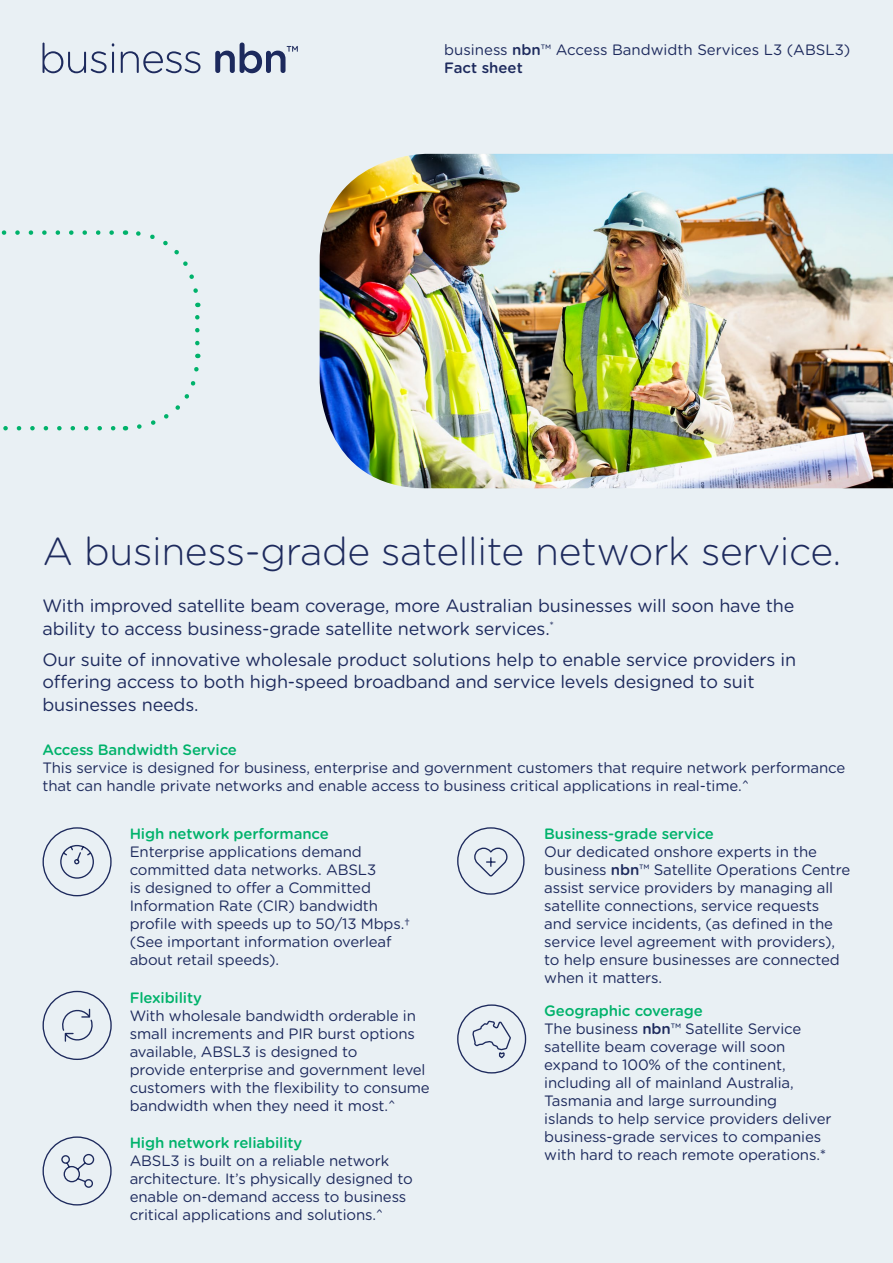
<style>
.page{position:relative;width:893px;height:1263px;background:#e9f0f4}
.page>*{position:absolute;margin:0;border:0;box-sizing:border-box;transform-origin:0 0}
.t1{font:300 39px "Gotham Rounded";letter-spacing:-.01em;color:#1d2a5d}
.t2{font:18px/22.5px "Gotham Rounded";letter-spacing:-.01em;color:#1d2a5d}
.t3{font:15px/18px "Gotham Rounded";letter-spacing:-.01em;color:#1d2a5d}
.t4{font:500 15px "Gotham Rounded";letter-spacing:-.01em;color:#00b26b}
.s1{font-weight:500}
.s2{font-weight:500;color:#00b26b}
</style>
<div class="page">
<svg style="left:43px;top:43px;width:255px;height:30px"></svg>
<img style="left:320px;top:154px;width:573px;height:334px">
<svg style="left:3px;top:426px;width:113px;height:4px"></svg>
<svg style="left:137px;top:354px;width:64px;height:75px"></svg>
<svg style="left:195px;top:303px;width:5px;height:40px"></svg>
<svg style="left:125px;top:230px;width:73px;height:63px"></svg>
<svg style="left:1px;top:230px;width:111px;height:5px"></svg>
<svg style="left:457px;top:827px;width:68px;height:68px"></svg>
<svg style="left:42px;top:827px;width:70px;height:70px"></svg>
<svg style="left:42px;top:990px;width:70px;height:70px"></svg>
<div style="left:43px;top:1136px;width:69px;height:69px;border:1px solid #1d2a5d;border-radius:50%"></div>
<svg style="left:61px;top:1153px;width:34px;height:35px"></svg>
<svg style="left:457px;top:1004px;width:70px;height:70px"></svg>
<p class="t3" style="left:444px;top:40px;width:408px">business <span class="s1">nbn</span>™ Access Bandwidth Services L3 (ABSL3)<br><span class="s1">Fact sheet</span></p>
<h1 class="t1" style="left:43px;top:525px;width:800px">A business-grade satellite network service.</h1>
<p class="t2" style="left:43px;top:594px;width:753px">With improved satellite beam coverage, more Australian businesses will soon have the ability to access business-grade satellite network services.<sup>*</sup></p>
<p class="t2" style="left:43px;top:647px;width:755px">Our suite of innovative wholesale product solutions help to enable service providers in offering access to both high-speed broadband and service levels designed to suit businesses needs.</p>
<p class="t4" style="left:43px;top:739px;width:196px">Access Bandwidth Service</p>
<p class="t3" style="left:43px;top:758px;width:804px">This service is designed for business, enterprise and government customers that require network performance that can handle private networks and enable access to business critical applications in real-time.^</p>
<p class="t4" style="left:130px;top:823px;width:201px">High network performance</p>
<p class="t3" style="left:130px;top:842px;width:282px">Enterprise applications demand committed data networks. ABSL3<br>is designed to offer a Committed<br>Information Rate (CIR) bandwidth profile with speeds up to 50/13 Mbps.† (See important information overleaf about retail speeds).</p>
<p class="t4" style="left:544px;top:823px;width:171px">Business-grade service</p>
<p class="t3" style="left:544px;top:842px;width:308px">Our dedicated onshore experts in the business <span class="s1">nbn</span>™ Satellite Operations Centre assist service providers by managing all satellite connections, service requests and service incidents, (as defined in the service level agreement with providers), to help ensure businesses are connected when it matters.</p>
<p class="t4" style="left:130px;top:987px;width:74px">Flexibility</p>
<p class="t3" style="left:130px;top:1006px;width:302px">With wholesale bandwidth orderable in small increments and PIR burst options available, ABSL3 is designed to<br>provide enterprise and government level customers with the flexibility to consume bandwidth when they need it most.^</p>
<p class="t4" style="left:130px;top:1132px;width:174px">High network reliability</p>
<p class="t3" style="left:130px;top:1151px;width:284px">ABSL3 is built on a reliable network architecture. It’s physically designed to enable on-demand access to business critical applications and solutions.^</p>
<p class="t3" style="left:544px;top:1001px;width:289px"><span class="s2">Geographic coverage<br></span>The business <span class="s1">nbn</span>™ Satellite Service satellite beam coverage will soon expand to 100% of the continent, including all of mainland Australia, Tasmania and large surrounding<br>islands to help service providers deliver business-grade services to companies with hard to reach remote operations.*</p>
</div>
